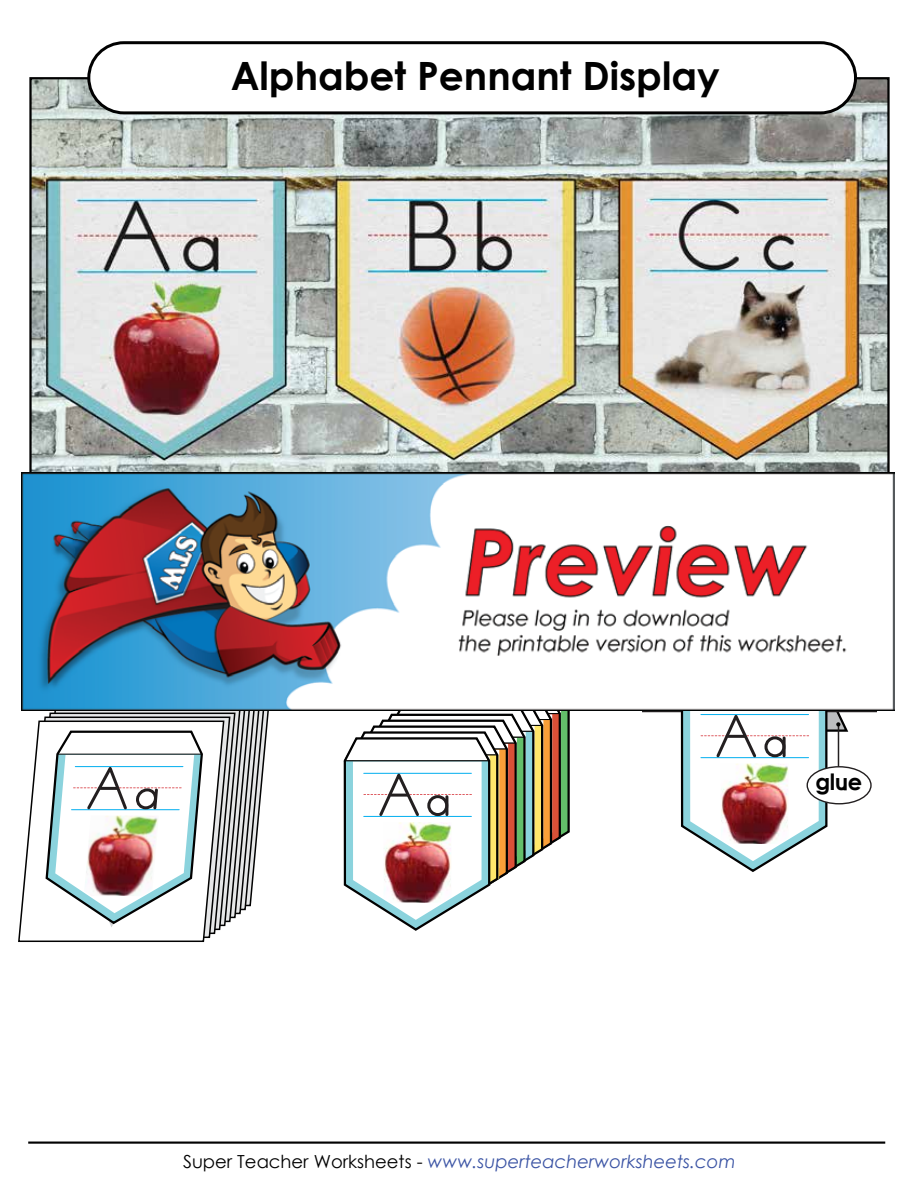
<style>
.page{position:relative;width:918px;height:1188px;background:#fff}
.page>*{position:absolute;margin:0;border:0;box-sizing:border-box;transform-origin:0 0}
.t1{font:700 39px "Century Gothic 2";color:#010101}
.t2{font:700 22.5px "Century STW3";color:#010101}
.t3{font:italic 18px "Century Gothic 2";color:#3a53a4}
.s1{font-style:normal;color:#010101}
</style>
<div class="page">
<img style="left:32px;top:80px;width:855px;height:392px">
<hr style="left:28px;top:1142px;width:857px;height:2px;background:#010101">
<svg style="left:262px;top:711px;width:5px;height:74px"></svg>
<svg style="left:257px;top:711px;width:5px;height:128px"></svg>
<svg style="left:252px;top:711px;width:5px;height:183px"></svg>
<svg style="left:247px;top:711px;width:5px;height:196px"></svg>
<svg style="left:242px;top:711px;width:5px;height:200px"></svg>
<svg style="left:54px;top:711px;width:188px;height:204px"></svg>
<svg style="left:49px;top:712px;width:187px;height:207px;background:#969697"></svg>
<svg style="left:44px;top:716px;width:187px;height:210px;background:#979899"></svg>
<svg style="left:18px;top:720px;width:207px;height:222px"></svg>
<div style="left:89px;top:43px;width:767px;height:70px;background:#fff;border-radius:35px"></div>
<div style="left:87px;top:41px;width:770px;height:73px;border:3px solid #010101;border-radius:35px"></div>
<hr style="left:642px;top:709px;width:235px;height:3px;background:#231f20">
<svg style="left:44px;top:729px;width:160px;height:198px"></svg>
<img style="left:84px;top:816px;width:75px;height:80px">
<svg style="left:643px;top:711px;width:234px;height:161px"></svg>
<hr style="left:728px;top:735px;width:17px;height:3px;background:#231f20">
<div style="left:764px;top:736px;width:21px;height:21px;border:3px solid #231f20;border-radius:50%"></div>
<hr style="left:783px;top:738px;width:3px;height:18px;background:#231f20">
<img style="left:721px;top:764px;width:68px;height:80px">
<div style="left:807px;top:767px;width:64px;height:37px;background:#fff;border-radius:50%"></div>
<div style="left:807px;top:766px;width:65px;height:38px;border:1px solid #231f20;border-radius:50%"></div>
<svg style="left:343px;top:711px;width:227px;height:220px"></svg>
<hr style="left:390px;top:794px;width:18px;height:3px;background:#231f20">
<div style="left:427px;top:795px;width:21px;height:21px;border:3px solid #231f20;border-radius:50%"></div>
<hr style="left:445px;top:797px;width:3px;height:18px;background:#231f20">
<img style="left:384px;top:822px;width:68px;height:81px">
<hr style="left:345px;top:760px;width:144px;height:1px;background:#010101">
<img style="left:22px;top:472px;width:872px;height:239px">
<h1 class="t1" style="left:231px;top:46px;width:491px">Alphabet Pennant Display</h1>
<p class="t2" style="left:816px;top:765px;width:48px">glue</p>
<p class="t3" style="left:183px;top:1149px;width:554px"><span class="s1">Super Teacher Worksheets -</span> www.superteacherworksheets.com</p>
</div>
